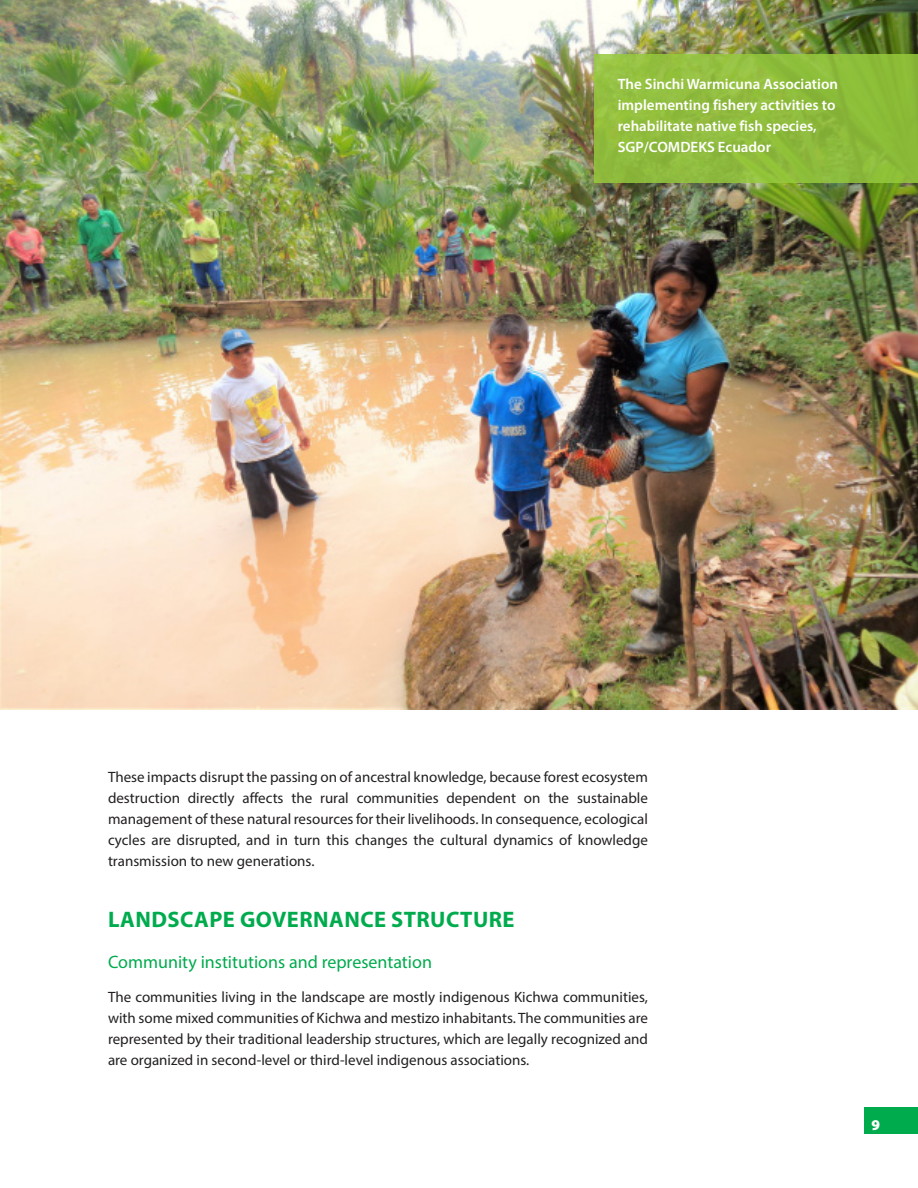
<style>
.page{position:relative;width:918px;height:1188px;background:#fff}
.page>*{position:absolute;margin:0;border:0;box-sizing:border-box;transform-origin:0 0}
.Heading_1{font:700 22.5px "Myriad Pro";letter-spacing:.02em;color:#00ab4e}
.Heading_2{font:18px "Myriad Pro";color:#00ab4e}
.Body_Text{font:15px/21px "Myriad Pro";color:#231f20;text-align:justify}
.t1{font:600 15px/21px "Myriad Pro";color:#fff}
.t2{font:900 15px "Myriad Pro";color:#fff}
</style>
<div class="page">
<div style="left:864px;top:1107px;width:54px;height:27px;background:#00ab4e"></div>
<img style="left:0;top:0;width:918px;height:710px">
<div style="left:594px;top:54px;width:324px;height:129px;background:#8fbd3c"></div>
<p class="t1" style="left:618px;top:74px;width:222px">The Sinchi Warmicuna Association implementing fishery activities to rehabilitate native fish species,<br>SGP/COMDEKS Ecuador</p>
<p class="Body_Text" style="left:108px;top:766px;width:541px">These impacts disrupt the passing on of ancestral knowledge, because forest ecosystem destruction directly affects the rural communities dependent on the sustainable management of these natural resources for their livelihoods. In consequence, ecological cycles are disrupted, and in turn this changes the cultural dynamics of knowledge transmission to new generations.</p>
<p class="Heading_1" style="left:108px;top:904px;width:408px">LANDSCAPE GOVERNANCE STRUCTURE</p>
<p class="Heading_2" style="left:108px;top:951px;width:326px">Community institutions and representation</p>
<p class="Body_Text" style="left:108px;top:987px;width:542px">The communities living in the landscape are mostly indigenous Kichwa communities, with some mixed communities of Kichwa and mestizo inhabitants. The communities are represented by their traditional leadership structures, which are legally recognized and are organized in second-level or third-level indigenous associations.</p>
<p class="t2" style="left:872px;top:1116px;width:10px">9</p>
</div>
